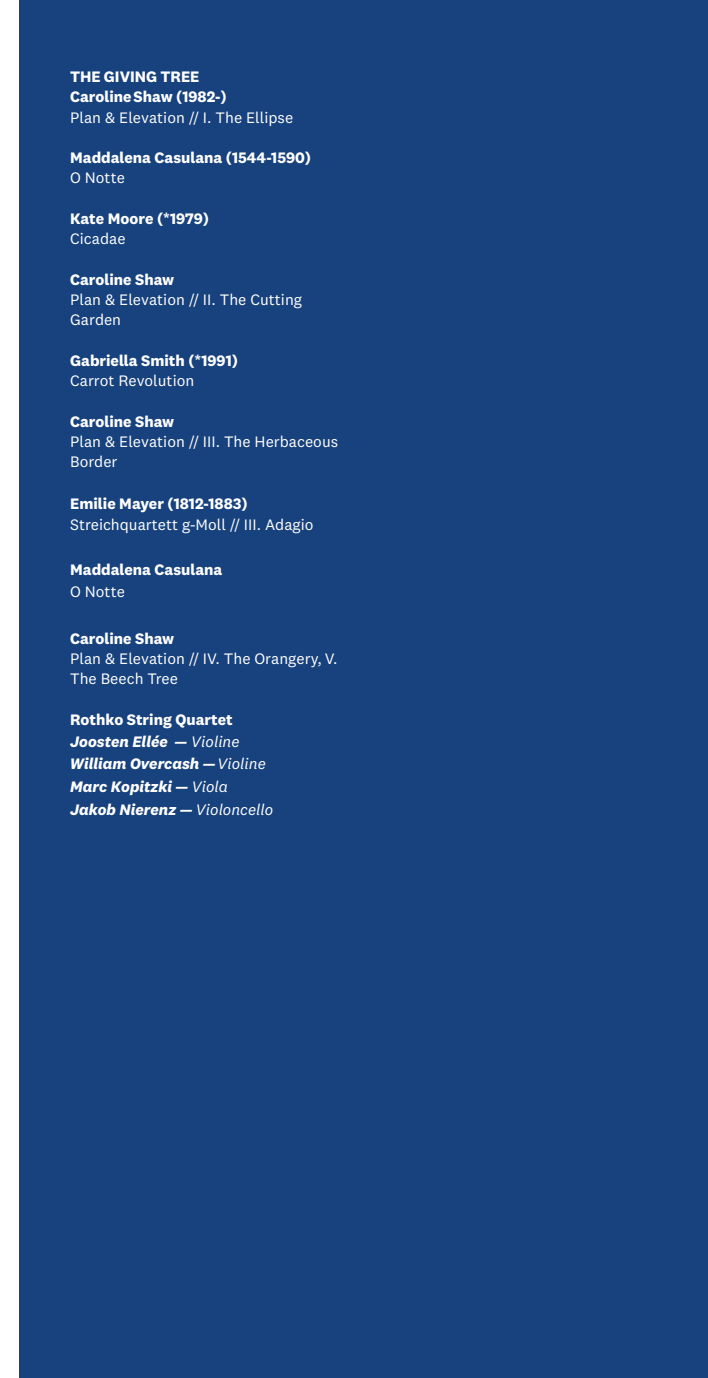
<style>
.page{position:relative;width:708px;height:1378px;background:#fff}
.page>*{position:absolute;margin:0;border:0;box-sizing:border-box;transform-origin:0 0}
.Fließtext{font:15.75px/20.2px "National 2";color:#fff}
.Fließtext-2{font:700 15.75px/20.2px "National 2";color:#fff}
.Fließtext-3{font:italic 700 15.75px/22.5px "National 2";color:#fff}
.s1{font-weight:400}
.s2{font-weight:700}
.s3{font-style:normal}
</style>
<div class="page">
<div style="left:19px;top:0;width:689px;height:1378px;background:#17427d"></div>
<p class="Fließtext-2" style="left:70px;top:66px;width:225px">THE GIVING TREE<br>Caroline Shaw (1982-)<br><span class="s1">Plan &amp; Elevation // I. The Ellipse</span></p>
<p class="Fließtext-2" style="left:70px;top:147px;width:242px">Maddalena Casulana (1544-1590)<br><span class="s1">O Notte</span></p>
<p class="Fließtext-2" style="left:70px;top:208px;width:140px">Kate Moore (*1979)<br><span class="s1">Cicadae</span></p>
<p class="Fließtext" style="left:70px;top:269px;width:233px"><span class="s2">Caroline Shaw<br></span>Plan &amp; Elevation // II. The Cutting<br>Garden</p>
<p class="Fließtext-2" style="left:70px;top:350px;width:169px">Gabriella Smith (*1991)<br><span class="s1">Carrot Revolution</span></p>
<p class="Fließtext" style="left:70px;top:411px;width:270px"><span class="s2">Caroline Shaw<br></span>Plan &amp; Elevation // III. The Herbaceous<br>Border</p>
<p class="Fließtext" style="left:70px;top:494px;width:245px"><span class="s2">Emilie Mayer (1812-1883)<br></span>Streichquartett g-Moll // III. Adagio</p>
<p class="Fließtext-2" style="left:70px;top:558px;width:154px;line-height:22.5px">Maddalena Casulana<br><span class="s1">O Notte</span></p>
<p class="Fließtext" style="left:70px;top:628px;width:269px"><span class="s2">Caroline Shaw<br></span>Plan &amp; Elevation // IV. The Orangery, V.<br>The Beech Tree</p>
<p class="Fließtext-3" style="left:70px;top:708px;width:205px"><span class="s3">Rothko String Quartet<br></span>Joosten Ellée — <span class="s1">Violine<br></span>William Overcash — <span class="s1">Violine<br></span>Marc Kopitzki — <span class="s1">Viola<br></span>Jakob Nierenz — <span class="s1">Violoncello</span></p>
</div>
